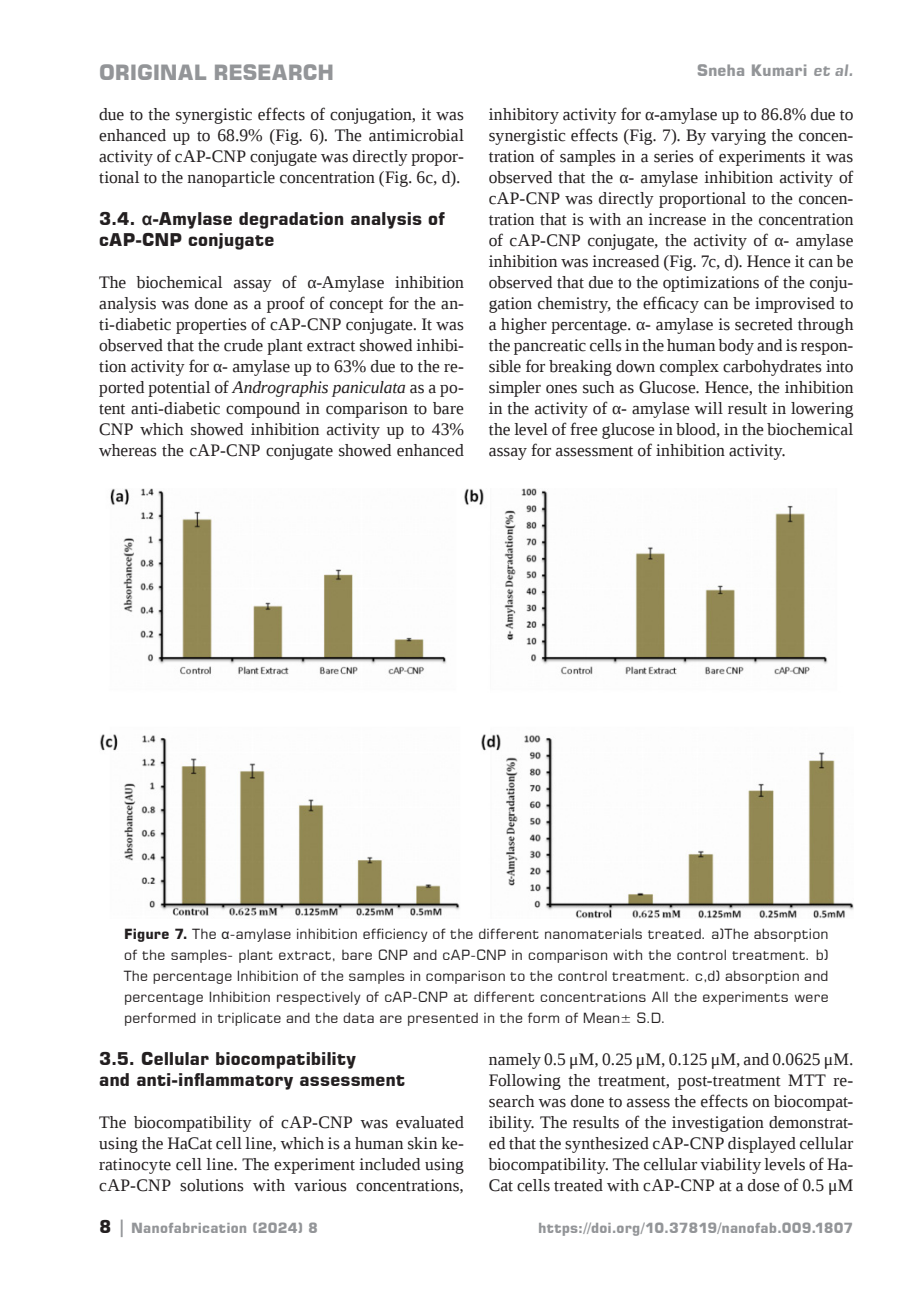
<style>
.page{position:relative;width:913px;height:1290px;background:#fff}
.page>*{position:absolute;margin:0;border:0;box-sizing:border-box;transform-origin:0 0}
.t1{font:700 21px "Square 721 BT";letter-spacing:-.005em;color:#939598}
.t2{font:17.5px/21px "Liberation Serif";letter-spacing:.005em;color:#231f20;text-align:justify}
.Subtítulo{font:700 17.5px/21px "Square 721 BT";color:#231f20}
.t3{font:700 15.75px "Square 721 BT";letter-spacing:.005em;color:#939598}
.Pie_de_foto{font:14px/21px "Square 721 BT";letter-spacing:.015em;color:#231f20;text-align:justify}
.t4{font:700 14px "Square 721 BT";letter-spacing:.01em;color:#939598}
.s1{font-family:"Square 721";font-style:italic}
.s2{font-family:"Arial"}
.s3{font-style:italic}
.s4{font-weight:700}
.s5{font-size:17.5px;color:#231f20}
.s6{font-size:17.5px}
</style>
<div class="page">
<img style="left:100px;top:488px;width:753px;height:430px">
<p class="t1" style="left:99px;top:60px;width:236px">ORIGINAL RESEARCH</p>
<p class="t3" style="left:697px;top:61px;width:158px">Sneha Kumari <span class="s1">et al.</span></p>
<p class="t2" style="left:99px;top:104px;width:366px">due to the synergistic effects of conjugation, it was enhanced up to 68.9% (Fig. 6). The antimicrobial activity of cAP-CNP conjugate was directly propor&shy;tional to the nanoparticle concentration (Fig. 6c, d).</p>
<p class="Subtítulo" style="left:99px;top:208px;width:347px">3.4. <span class="s2">α</span>-Amylase degradation analysis of cAP-CNP conjugate</p>
<p class="t2" style="left:99px;top:272px;width:366px">The biochemical assay of α-Amylase inhibition analysis was done as a proof of concept for the an&shy;ti-diabetic properties of cAP-CNP conjugate. It was observed that the crude plant extract showed inhibi&shy;tion activity for α- amylase up to 63% due to the re&shy;ported potential of <span class="s3">Andrographis paniculata</span> as a po&shy;tent anti-diabetic compound in comparison to bare CNP which showed inhibition activity up to 43% whereas the cAP-CNP conjugate showed enhanced</p>
<p class="t2" style="left:489px;top:104px;width:366px">inhibitory activity for α-amylase up to 86.8% due to synergistic effects (Fig. 7). By varying the concen&shy;tration of samples in a series of experiments it was observed that the α- amylase inhibition activity of cAP-CNP was directly proportional to the concen&shy;tration that is with an increase in the concentration of cAP-CNP conjugate, the activity of α- amylase inhibition was increased (Fig. 7c, d). Hence it can be observed that due to the optimizations of the conju&shy;gation chemistry, the efficacy can be improvised to a higher percentage. α- amylase is secreted through the pancreatic cells in the human body and is respon&shy;sible for breaking down complex carbohydrates into simpler ones such as Glucose. Hence, the inhibition in the activity of α- amylase will result in lowering the level of free glucose in blood, in the biochemical assay for assessment of inhibition activity.</p>
<p class="Pie_de_foto" style="left:124px;top:923px;width:706px"><span class="s4">Figure 7.</span> The <span class="s2">α</span>-amylase inhibition efficiency of the different nanomaterials treated. a)The absorption of the samples- plant extract, bare CNP and cAP-CNP in comparison with the control treatment. b)<br>The percentage Inhibition of the samples in comparison to the control treatment. c,d) absorption and percentage Inhibition respectively of cAP-CNP at different concentrations All the experiments were performed in triplicate and the data are presented in the form of Mean± S.D.</p>
<p class="Subtítulo" style="left:99px;top:1048px;width:307px">3.5. Cellular biocompatibility<br>and anti-inflammatory assessment</p>
<p class="t2" style="left:99px;top:1112px;width:366px">The biocompatibility of cAP-CNP was evaluated using the HaCat cell line, which is a human skin ke&shy;ratinocyte cell line. The experiment included using cAP-CNP solutions with various concentrations,</p>
<p class="t2" style="left:489px;top:1049px;width:366px">namely 0.5 μM, 0.25 μM, 0.125 μM, and 0.0625 μM.<br>Following the treatment, post-treatment MTT re&shy;search was done to assess the effects on biocompat&shy;ibility. The results of the investigation demonstrat&shy;ed that the synthesized cAP-CNP displayed cellular biocompatibility. The cellular viability levels of Ha-Cat cells treated with cAP-CNP at a dose of 0.5 μM</p>
<p class="t4" style="left:99px;top:1220px;width:220px"><span class="s5">8</span> <span class="s6">|</span> Nanofabrication (2024) 8</p>
<p class="t4" style="left:538px;top:1220px;width:317px">https://doi.org/10.37819/nanofab.009.1807</p>
</div>
